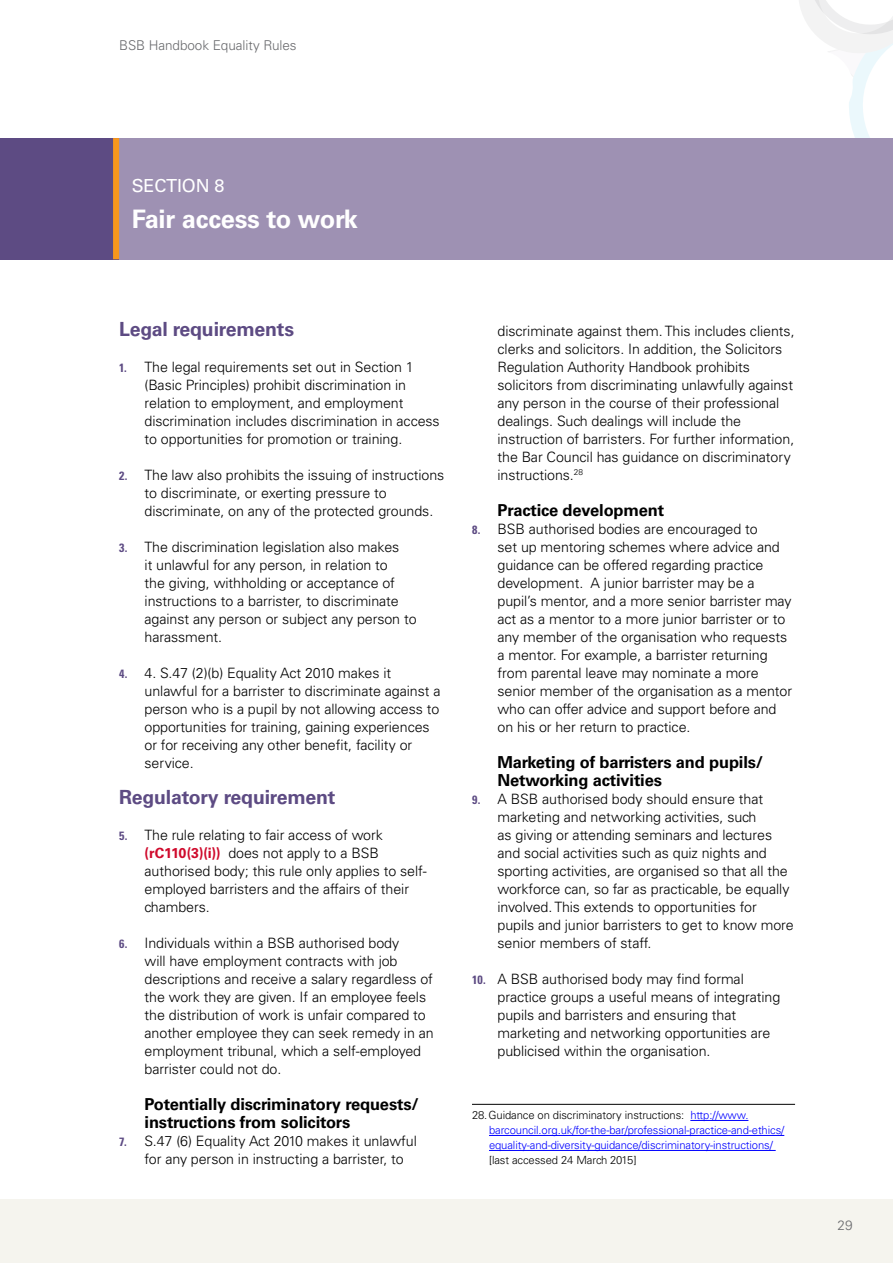
<style>
.page{position:relative;width:893px;height:1263px;background:#fff}
.page>*{position:absolute;margin:0;border:0;box-sizing:border-box;transform-origin:0 0}
.t1{font:700 25.5px "Univers";letter-spacing:-.01em;color:#fff}
.t2{font:700 19.5px "Univers";letter-spacing:-.01em;color:#5d4b83}
.t3{font:18px "Univers";letter-spacing:-.01em;color:#fff}
.t4{font:700 16.5px/18px "Univers";letter-spacing:-.01em;color:#000}
.t5{font:300 14.25px/18px "Univers";letter-spacing:-.005em;color:#000}
.t6{font:300 13.5px "Univers";letter-spacing:-.005em;color:#696a6d}
.t7{font:300 11.25px/15px "Univers";letter-spacing:-.01em;color:#00f}
.t8{font:300 11.25px "Univers";letter-spacing:-.01em;color:#000}
.s1{font-weight:700;font-stretch:condensed;font-size:12px;color:#5d4b83}
.s2{font-weight:700;color:#cf0a2c}
.s3{color:#000}
</style>
<div class="page">
<div style="left:0;top:1199px;width:893px;height:64px;background:#f5f4ee"></div>
<svg style="left:799px;top:0;width:94px;height:138px"></svg>
<hr style="left:472px;top:1104px;width:323px;height:1px;background:#000">
<hr style="left:690px;top:1120px;width:58px;height:1px;background:#00f">
<hr style="left:489px;top:1135px;width:295px;height:1px;background:#00f">
<hr style="left:489px;top:1150px;width:287px;height:1px;background:#00f">
<div style="left:0;top:138px;width:119px;height:121px;background:#5d4b83"></div>
<div style="left:119px;top:138px;width:774px;height:121px;background:#9e91b3"></div>
<div style="left:113px;top:138px;width:6px;height:121px;background:#f8971d"></div>
<p class="t6" style="left:119px;top:37px;width:179px">BSB Handbook Equality Rules</p>
<p class="t3" style="left:132px;top:175px;width:94px">SECTION 8</p>
<h1 class="t1" style="left:132px;top:204px;width:228px">Fair access to work</h1>
<h2 class="t2" style="left:119px;top:318px;width:177px">Legal requirements</h2>
<p class="t5" style="left:145px;top:358px;width:297px;text-indent:-26px"><span class="s1">1.</span> The legal requirements set out in Section 1 (Basic Principles) prohibit discrimination in relation to employment, and employment discrimination includes discrimination in access to opportunities for promotion or training.</p>
<p class="t5" style="left:145px;top:466px;width:301px;text-indent:-26px"><span class="s1">2.</span> The law also prohibits the issuing of instructions to discriminate, or exerting pressure to discriminate, on any of the protected grounds.</p>
<p class="t5" style="left:145px;top:538px;width:274px;text-indent:-26px"><span class="s1">3.</span> The discrimination legislation also makes<br>it unlawful for any person, in relation to<br>the giving, withholding or acceptance of instructions to a barrister, to discriminate against any person or subject any person to harassment.</p>
<p class="t5" style="left:145px;top:664px;width:297px;text-indent:-26px"><span class="s1">4.</span> 4. S.47 (2)(b) Equality Act 2010 makes it unlawful for a barrister to discriminate against a person who is a pupil by not allowing access to opportunities for training, gaining experiences or for receiving any other benefit, facility or service.</p>
<h2 class="t2" style="left:119px;top:786px;width:218px">Regulatory requirement</h2>
<p class="t5" style="left:145px;top:826px;width:284px;text-indent:-26px"><span class="s1">5.</span> The rule relating to fair access of work <span class="s2">(rC110(3)(i))</span> does not apply to a BSB authorised body; this rule only applies to self&shy;employed barristers and the affairs of their chambers.</p>
<p class="t5" style="left:145px;top:934px;width:291px;text-indent:-26px"><span class="s1">6.</span> Individuals within a BSB authorised body<br>will have employment contracts with job descriptions and receive a salary regardless of the work they are given. If an employee feels the distribution of work is unfair compared to another employee they can seek remedy in an employment tribunal, which a self-employed barrister could not do.</p>
<p class="t4" style="left:145px;top:1095px;width:276px">Potentially discriminatory requests/ instructions from solicitors</p>
<p class="t5" style="left:145px;top:1132px;width:274px;text-indent:-26px"><span class="s1">7.</span> S.47 (6) Equality Act 2010 makes it unlawful for any person in instructing a barrister, to</p>
<p class="t5" style="left:497px;top:322px;width:299px">discriminate against them. This includes clients, clerks and solicitors. In addition, the Solicitors Regulation Authority Handbook prohibits solicitors from discriminating unlawfully against any person in the course of their professional dealings. Such dealings will include the instruction of barristers. For further information, the Bar Council has guidance on discriminatory instructions.<sup>28</sup></p>
<p class="t4" style="left:497px;top:501px;width:168px">Practice development</p>
<p class="t5" style="left:497px;top:520px;width:296px;text-indent:-26px"><span class="s1">8.</span> BSB authorised bodies are encouraged to<br>set up mentoring schemes where advice and guidance can be offered regarding practice development. A junior barrister may be a pupil’s mentor, and a more senior barrister may act as a mentor to a more junior barrister or to any member of the organisation who requests a mentor. For example, a barrister returning from parental leave may nominate a more senior member of the organisation as a mentor who can offer advice and support before and on his or her return to practice.</p>
<p class="t4" style="left:497px;top:753px;width:267px">Marketing of barristers and pupils/<br>Networking activities</p>
<p class="t5" style="left:497px;top:790px;width:298px;text-indent:-26px"><span class="s1">9.</span> A BSB authorised body should ensure that marketing and networking activities, such<br>as giving or attending seminars and lectures and social activities such as quiz nights and sporting activities, are organised so that all the workforce can, so far as practicable, be equally involved. This extends to opportunities for pupils and junior barristers to get to know more senior members of staff.</p>
<p class="t5" style="left:497px;top:970px;width:284px;text-indent:-26px"><span class="s1">10.</span> A BSB authorised body may find formal practice groups a useful means of integrating pupils and barristers and ensuring that marketing and networking opportunities are publicised within the organisation.</p>
<p class="t7" style="left:489px;top:1108px;width:297px;text-indent:-17px"><span class="s3">28.Guidance on discriminatory instructions:</span> http://www. barcouncil.org.uk/for-the-bar/professional-practice-and-ethics/ equality-and-diversity-guidance/discriminatory-instructions/</p>
<p class="t8" style="left:489px;top:1153px;width:149px">[last accessed 24 March 2015]</p>
<p class="t6" style="left:838px;top:1217px;width:16px">29</p>
</div>
